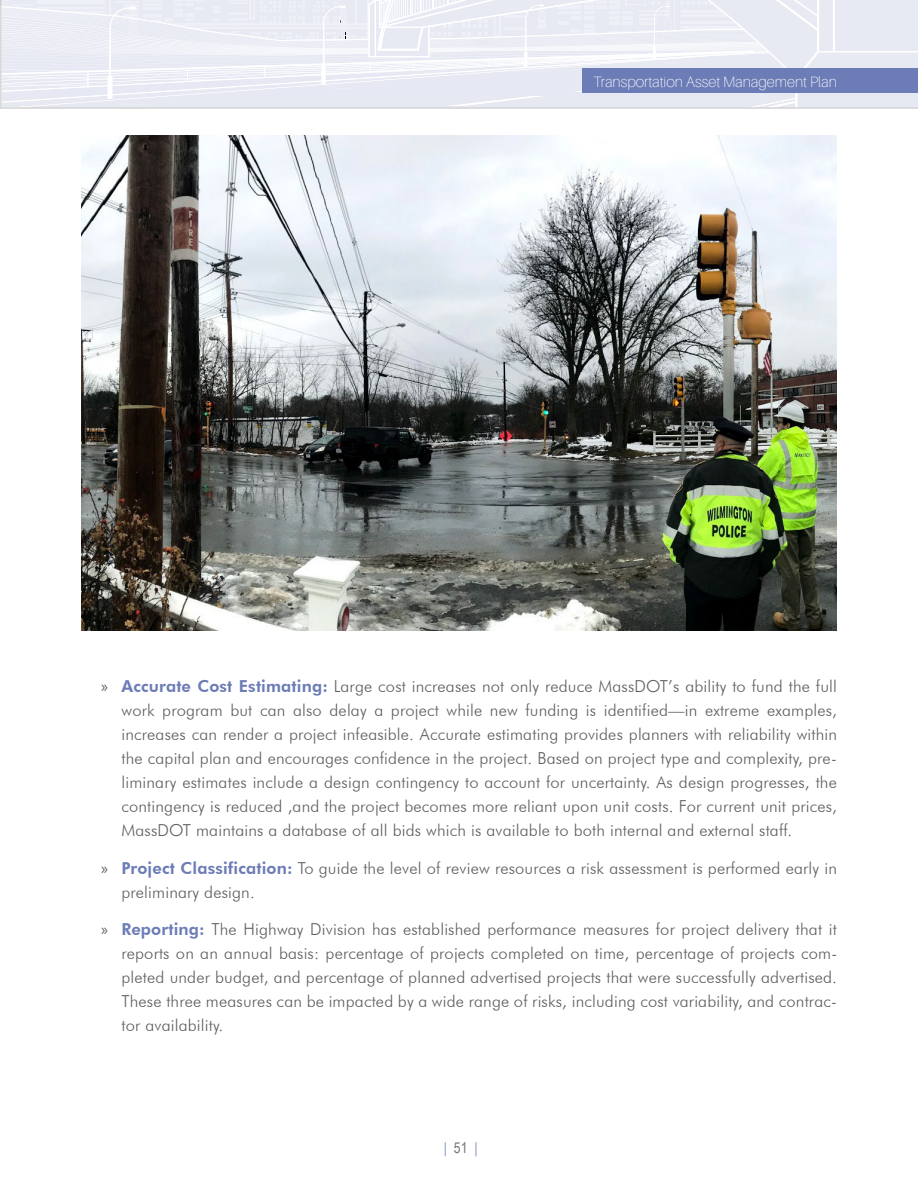
<style>
.page{position:relative;width:918px;height:1188px;background:#fff}
.page>*{position:absolute;margin:0;border:0;box-sizing:border-box;transform-origin:0 0}
.t1{font:300 16.5px/24px "Futura BT";letter-spacing:.01em;color:#5d5e61;text-align:justify}
.t2{font:100 15px "Aileron";color:#fff}
.t3{font:15px "Arial Narrow";color:#8590c2}
.s1{font-family:"Myriad Pro";font-weight:400}
.s2{font-weight:800;color:#6c7cb6}
.s3{color:#767476}
</style>
<div class="page">
<svg style="left:1px;top:0;width:917px;height:108px"></svg>
<div style="left:582px;top:69px;width:336px;height:24px;background:#6c7cb6"></div>
<img style="left:81px;top:135px;width:756px;height:496px">
<p class="t2" style="left:593px;top:73px;width:245px">Transportation Asset Management Plan</p>
<p class="t1" style="left:121px;top:674px;width:717px;text-indent:-20px"><span class="s1">»</span> <span class="s2">Accurate Cost Estimating:</span> Large cost increases not only reduce MassDOT’s ability to fund the full work program but can also delay a project while new funding is identified—in extreme examples, increases can render a project infeasible. Accurate estimating provides planners with reliability within the capital plan and encourages confidence in the project. Based on project type and complexity, pre&shy;liminary estimates include a design contingency to account for uncertainty. As design progresses, the contingency is reduced ,and the project becomes more reliant upon unit costs. For current unit prices, MassDOT maintains a database of all bids which is available to both internal and external staff.</p>
<p class="t1" style="left:121px;top:856px;width:717px;text-indent:-20px"><span class="s1">»</span> <span class="s2">Project Classification:</span> To guide the level of review resources a risk assessment is performed early in preliminary design.</p>
<p class="t1" style="left:121px;top:917px;width:717px;text-indent:-20px"><span class="s1">»</span> <span class="s2">Reporting:</span> The Highway Division has established performance measures for project delivery that it reports on an annual basis: percentage of projects completed on time, percentage of projects com&shy;pleted under budget, and percentage of planned advertised projects that were successfully advertised.<br>These three measures can be impacted by a wide range of risks, including cost variability, and contrac&shy;tor availability.</p>
<p class="t3" style="left:444px;top:1137px;width:35px">| <span class="s3">51</span> |</p>
</div>
